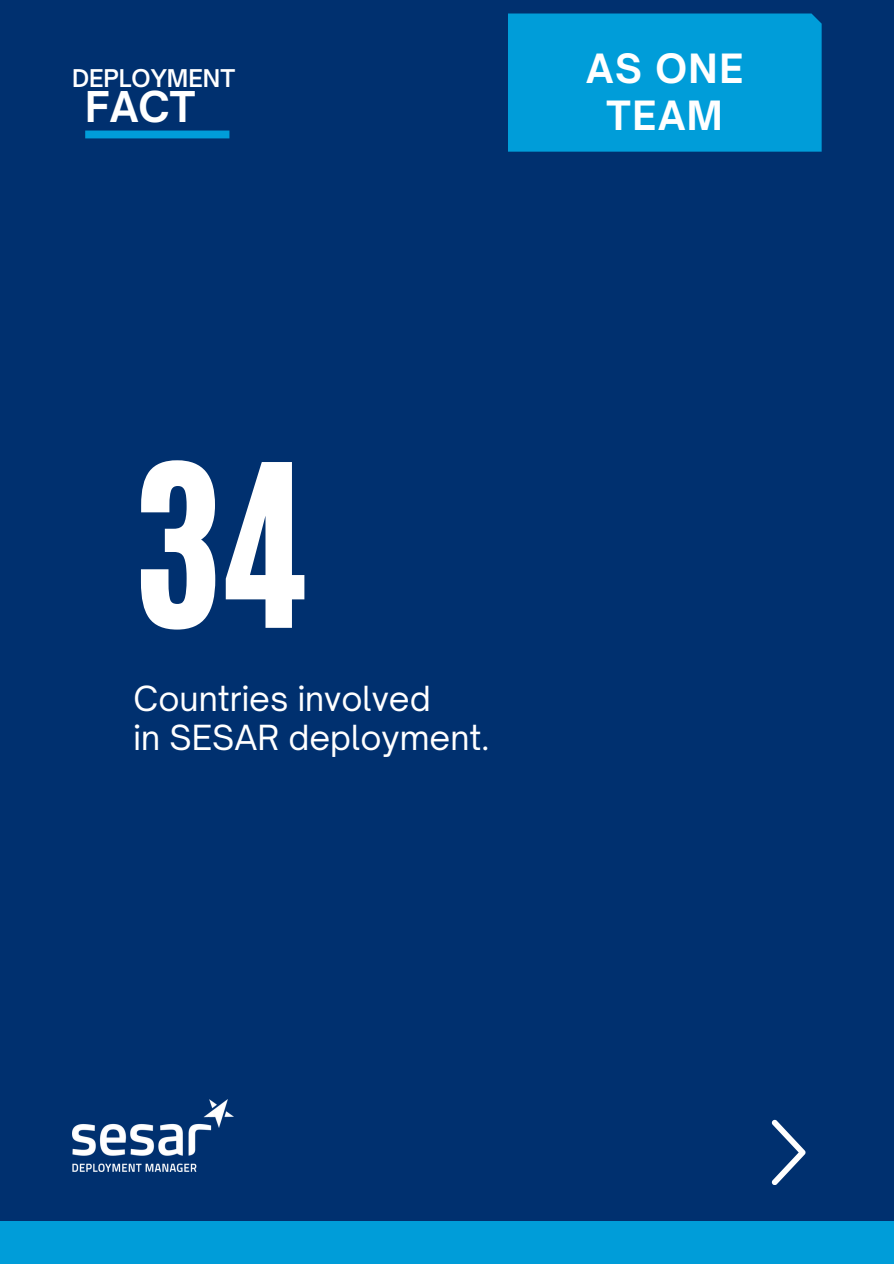
<style>
.page{position:relative;width:894px;height:1264px;background:#fff}
.page>*{position:absolute;margin:0;border:0;box-sizing:border-box;transform-origin:0 0}
.t1{font:187.35px "CA Generated";color:#fff}
.t2{font:700 40.65px "Open Sauce One";color:#fff}
.t3{font:700 38.55px/46.3px "Open Sauce One";letter-spacing:.04em;color:#fff;text-align:center}
.t4{font:33px/38.8px "Open Sauce One";color:#fff}
.t5{font:600 23.4px "Open Sauce One";color:#fff}
</style>
<div class="page">
<div style="left:0;top:0;width:893px;height:1263px;background:#00306f"></div>
<div style="left:85px;top:130px;width:144px;height:8px;background:#009dd9"></div>
<div style="left:0;top:1220px;width:893px;height:43px;background:#009dd9"></div>
<div style="left:508px;top:13px;width:313px;height:139px;background:#009dd9"></div>
<svg style="left:771px;top:1119px;width:34px;height:65px"></svg>
<img style="left:72px;top:1099px;width:161px;height:72px">
<p class="t5" style="left:72px;top:64px;width:165px">DEPLOYMENT</p>
<p class="t2" style="left:85px;top:81px;width:112px">FACT</p>
<p class="t3" style="left:586px;top:45px;width:159px">AS ONE<br>TEAM</p>
<h1 class="t1" style="left:134px;top:411px;width:175px">34</h1>
<p class="t4" style="left:134px;top:679px;width:357px">Countries involved<br>in SESAR deployment.</p>
</div>
